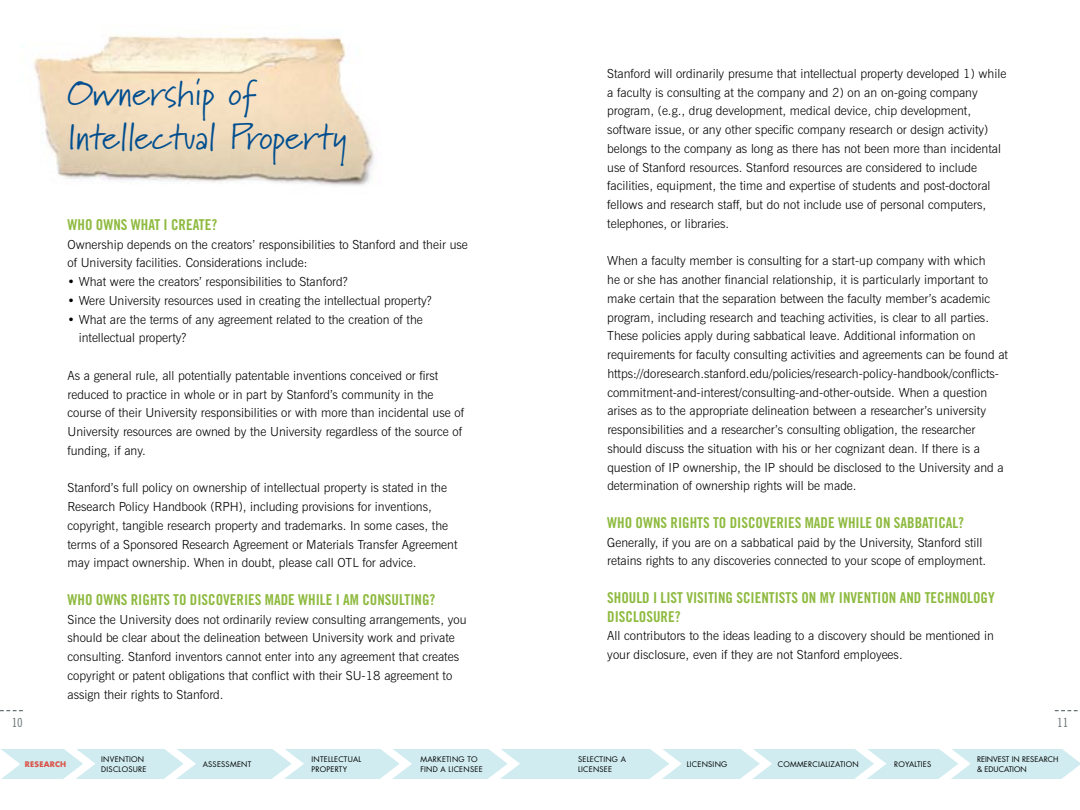
<style>
.page{position:relative;width:1080px;height:810px;background:#fff}
.page>*{position:absolute;margin:0;border:0;box-sizing:border-box;transform-origin:0 0}
.t1{font:36.25px/43.5px "Marydale";color:#004e90}
.t2{font:15px "Trade Gothic Bold Cond Twenty";color:#8eba3f}
.t3{font:300 12.5px/18.8px "News Gothic BT";color:#000}
.t4{font:12.5px "Trade Gothic Cond Eighteen";color:#677375}
.t5{font:7.5px/10px "Futura Std";letter-spacing:.03em;color:#000}
.t6{font:7.5px/10px "Futura Std";color:#000}
.t7{font:700 7.5px "Futura Std";letter-spacing:.03em;color:#da5247}
</style>
<div class="page">
<svg style="left:1055px;top:710px;width:23px;height:1px"></svg>
<svg style="left:0;top:710px;width:23px;height:1px"></svg>
<div style="left:0;top:749px;width:1080px;height:30px;background:#d0ecf0"></div>
<svg style="left:63px;top:749px;width:32px;height:30px"></svg>
<svg style="left:164px;top:749px;width:32px;height:30px"></svg>
<svg style="left:272px;top:749px;width:32px;height:30px"></svg>
<svg style="left:380px;top:749px;width:32px;height:30px"></svg>
<svg style="left:488px;top:749px;width:32px;height:30px"></svg>
<svg style="left:650px;top:749px;width:32px;height:30px"></svg>
<svg style="left:740px;top:749px;width:32px;height:30px"></svg>
<svg style="left:854px;top:749px;width:32px;height:30px"></svg>
<svg style="left:939px;top:749px;width:32px;height:30px"></svg>
<svg style="left:1062px;top:749px;width:18px;height:30px"></svg>
<svg style="left:0;top:749px;width:20px;height:30px"></svg>
<img style="left:33px;top:34px;width:341px;height:152px">
<h1 class="t1" style="left:68px;top:71px;width:281px">Ownership of<br>Intellectual Property</h1>
<p class="t2" style="left:68px;top:215px;width:112px">WHO OWNS WHAT I CREATE</p>
<p class="t2" style="left:211px;top:215px;width:7px">?</p>
<p class="t3" style="left:68px;top:235px;width:402px">Ownership depends on the creators’ responsibilities to Stanford and their use of University facilities. Considerations include:</p>
<p class="t3" style="left:68px;top:272px;width:282px">• What were the creators’ responsibilities to Stanford?</p>
<p class="t3" style="left:68px;top:291px;width:366px">• Were University resources used in creating the intellectual property?</p>
<p class="t3" style="left:79px;top:310px;width:346px;text-indent:-11px">• What are the terms of any agreement related to the creation of the intellectual property?</p>
<p class="t3" style="left:68px;top:366px;width:398px">As a general rule, all potentially patentable inventions conceived or first reduced to practice in whole or in part by Stanford’s community in the course of their University responsibilities or with more than incidental use of University resources are owned by the University regardless of the source of funding, if any.</p>
<p class="t3" style="left:68px;top:478px;width:392px">Stanford’s full policy on ownership of intellectual property is stated in the Research Policy Handbook (RPH), including provisions for inventions, copyright, tangible research property and trademarks. In some cases, the terms of a Sponsored Research Agreement or Materials Transfer Agreement may impact ownership. When in doubt, please call OTL for advice.</p>
<p class="t2" style="left:68px;top:590px;width:71px">WHO OWNS RIGHT</p>
<p class="t2" style="left:163px;top:590px;width:53px">S TO DISCOVERIE</p>
<p class="t2" style="left:255px;top:590px;width:60px">S MADE WHILE</p>
<p class="t2" style="left:336px;top:590px;width:63px">I AM CONSULTING</p>
<p class="t2" style="left:430px;top:590px;width:7px">?</p>
<p class="t3" style="left:68px;top:610px;width:401px">Since the University does not ordinarily review consulting arrangements, you should be clear about the delineation between University work and private consulting. Stanford inventors cannot enter into any agreement that creates copyright or patent obligations that conflict with their SU-18 agreement to assign their rights to Stanford.</p>
<p class="t3" style="left:607px;top:64px;width:401px">Stanford will ordinarily presume that intellectual property developed 1) while a faculty is consulting at the company and 2) on an on-going company program, (e.g., drug development, medical device, chip development, software issue, or any other specific company research or design activity) belongs to the company as long as there has not been more than incidental use of Stanford resources. Stanford resources are considered to include facilities, equipment, the time and expertise of students and post-doctoral fellows and research staff, but do not include use of personal computers, telephones, or libraries.</p>
<p class="t3" style="left:607px;top:252px;width:402px">When a faculty member is consulting for a start-up company with which<br>he or she has another financial relationship, it is particularly important to make certain that the separation between the faculty member’s academic program, including research and teaching activities, is clear to all parties.<br>These policies apply during sabbatical leave. Additional information on requirements for faculty consulting activities and agreements can be found at https://doresearch.stanford.edu/policies/research-policy-handbook/conflicts&shy;commitment-and-interest/consulting-and-other-outside. When a question arises as to the appropriate delineation between a researcher’s university responsibilities and a researcher’s consulting obligation, the researcher should discuss the situation with his or her cognizant dean. If there is a question of IP ownership, the IP should be disclosed to the University and a determination of ownership rights will be made.</p>
<p class="t2" style="left:607px;top:513px;width:71px">WHO OWNS RIGHT</p>
<p class="t2" style="left:703px;top:513px;width:53px">S TO DISCOVERIE</p>
<p class="t2" style="left:795px;top:513px;width:60px">S MADE WHILE</p>
<p class="t2" style="left:876px;top:513px;width:54px">ON SABBATICAL</p>
<p class="t2" style="left:958px;top:513px;width:7px">?</p>
<p class="t3" style="left:607px;top:533px;width:380px">Generally, if you are on a sabbatical paid by the University, Stanford still retains rights to any discoveries connected to your scope of employment.</p>
<p class="t2" style="left:607px;top:588px;width:15px">SHOULD</p>
<p class="t2" style="left:653px;top:588px;width:58px">ILISTVISITING</p>
<p class="t2" style="left:736px;top:588px;width:14px">SCIENTI</p>
<p class="t2" style="left:779px;top:588px;width:68px">STS ON MY INVENTION</p>
<p class="t2" style="left:900px;top:588px;width:33px">AND TECHNOLOGY</p>
<p class="t2" style="left:607px;top:607px;width:75px">DISCLOSURE?</p>
<p class="t3" style="left:607px;top:627px;width:388px">All contributors to the ideas leading to a discovery should be mentioned in your disclosure, even if they are not Stanford employees.</p>
<p class="t4" style="left:12px;top:715px;width:13px">10</p>
<p class="t4" style="left:1057px;top:715px;width:13px">11</p>
<p class="t7" style="left:25px;top:760px;width:43px">RESEARCH</p>
<p class="t5" style="left:101px;top:755px;width:47px">INVENTION<br>DISCLOSURE</p>
<p class="t5" style="left:203px;top:760px;width:50px">ASSESSMENT</p>
<p class="t5" style="left:312px;top:755px;width:51px">INTELLECTUAL<br>PROPERTY</p>
<p class="t5" style="left:420px;top:755px;width:64px">MARKETING TO<br>FIND A LICENSEE</p>
<p class="t5" style="left:578px;top:755px;width:49px">SELECTING A<br>LICENSEE</p>
<p class="t5" style="left:687px;top:760px;width:42px">LICENSING</p>
<p class="t5" style="left:778px;top:760px;width:83px">COMMERCIALIZATION</p>
<p class="t5" style="left:894px;top:760px;width:39px">ROYALTIES</p>
<p class="t6" style="left:977px;top:755px;width:83px">REINVEST IN RESEARCH &amp; EDUCATION</p>
</div>
